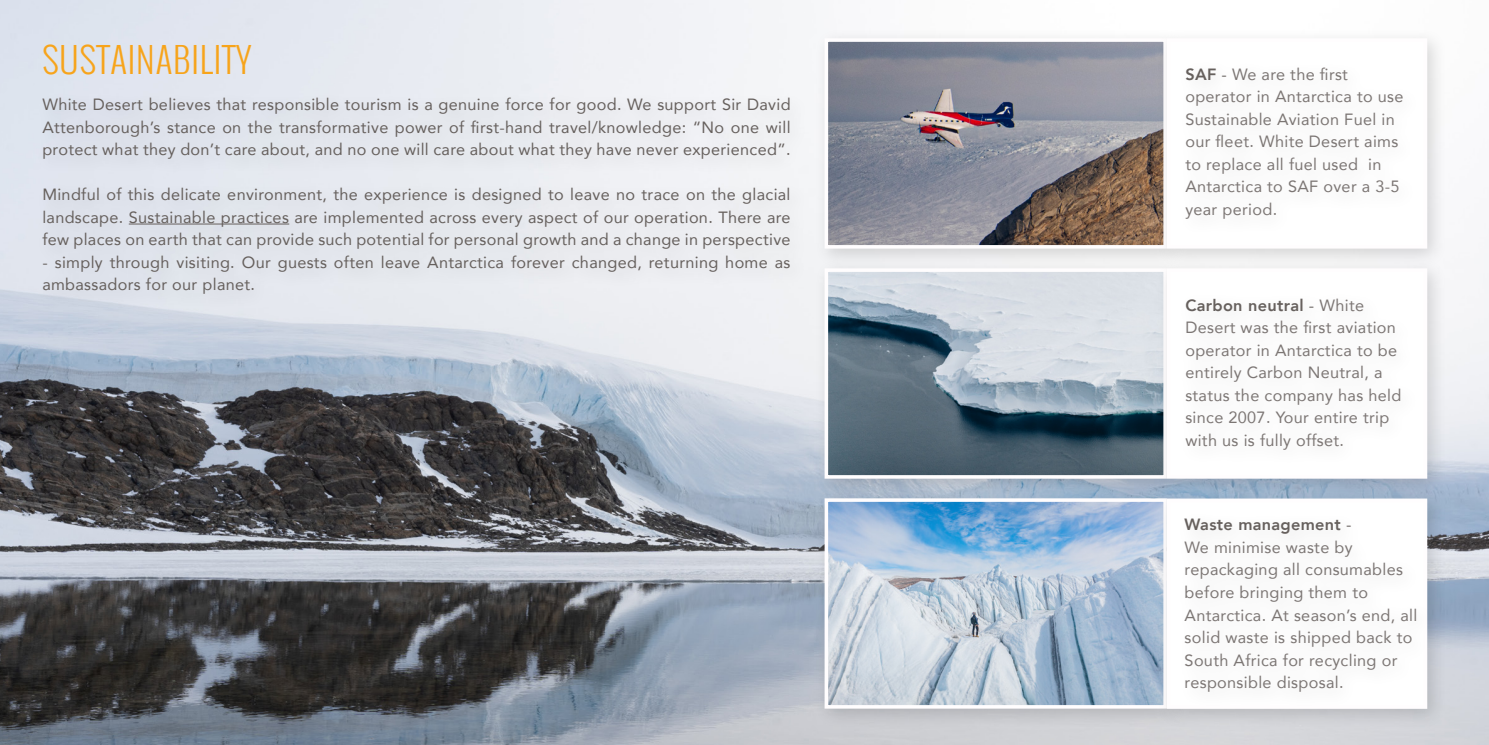
<style>
.page{position:relative;width:1489px;height:745px;background:#fff}
.page>*{position:absolute;margin:0;border:0;box-sizing:border-box;transform-origin:0 0}
.t1{font:300 35px "Oswald";letter-spacing:.025em;color:#f7a41b}
.t2{font:16.25px/22.5px "Avenir";letter-spacing:.02em;color:#66605d;text-align:justify}
.t3{font:16.25px/22.5px "Avenir";letter-spacing:.02em;color:#7c7674}
.s1{font-weight:800;color:#66605d}
.s2{color:#66605d}
</style>
<div class="page">
<img style="left:0;top:0;width:1488px;height:744px">
<div style="left:813px;top:257px;width:374px;height:242px;background:#000;opacity:.15"></div>
<svg style="left:822px;top:269px;width:333px;height:211px"></svg>
<div style="left:813px;top:27px;width:374px;height:242px;background:#000;opacity:.15"></div>
<svg style="left:822px;top:36px;width:333px;height:214px"></svg>
<div style="left:1155px;top:27px;width:292px;height:242px;background:#000;opacity:.15"></div>
<svg style="left:1165px;top:36px;width:263px;height:214px"></svg>
<div style="left:1176px;top:58px;width:246px;height:180px;background:#fbfbfb"></div>
<div style="left:813px;top:487px;width:374px;height:242px;background:#000;opacity:.15"></div>
<svg style="left:822px;top:496px;width:333px;height:214px"></svg>
<div style="left:1155px;top:257px;width:292px;height:242px;background:#000;opacity:.15"></div>
<svg style="left:1165px;top:266px;width:263px;height:214px"></svg>
<div style="left:1176px;top:289px;width:244px;height:180px;background:#fbfbfb"></div>
<div style="left:1155px;top:487px;width:292px;height:242px;background:#000;opacity:.15"></div>
<svg style="left:1165px;top:496px;width:263px;height:214px"></svg>
<div style="left:1174px;top:509px;width:262px;height:200px;background:#fbfbfb"></div>
<div style="left:33px;top:89px;width:776px;height:223px;background:#e5e8ee"></div>
<hr style="left:129px;top:223px;width:160px;height:1px;background:#66605d">
<h1 class="t1" style="left:42px;top:34px;width:210px">SUSTAINABILITY</h1>
<p class="t2" style="left:42px;top:93px;width:749px">White Desert believes that responsible tourism is a genuine force for good. We support Sir David Attenborough’s stance on the transformative power of first-hand travel/knowledge: “No one will protect what they don’t care about, and no one will care about what they have never experienced”.</p>
<p class="t2" style="left:42px;top:183px;width:749px">Mindful of this delicate environment, the experience is designed to leave no trace on the glacial landscape. Sustainable practices are implemented across every aspect of our operation. There are few places on earth that can provide such potential for personal growth and a change in perspective</p>
<p class="t2" style="left:42px;top:250px;width:749px">- simply through visiting. Our guests often leave Antarctica forever changed, returning home as ambassadors for our planet.</p>
<p class="t3" style="left:1185px;top:62px;width:220px"><span class="s1">SAF</span> <span class="s2">-</span> We are the first operator in Antarctica to use<br>Sustainable Aviation Fuel in our fleet. White Desert aims to replace all fuel used in<br>Antarctica to SAF over a 3-5 year period.</p>
<p class="t3" style="left:1185px;top:293px;width:217px"><span class="s1">Carbon neutral</span> <span class="s2">-</span> White<br>Desert was the first aviation operator in Antarctica to be entirely Carbon Neutral, a status the company has held since 2007. Your entire trip with us is fully offset.</p>
<p class="t3" style="left:1184px;top:512px;width:234px"><span class="s1">Waste management</span> <span class="s2">-<br></span>We minimise waste by repackaging all consumables before bringing them to<br>Antarctica. At season’s end, all solid waste is shipped back to<br>South Africa for recycling or responsible disposal.</p>
</div>
